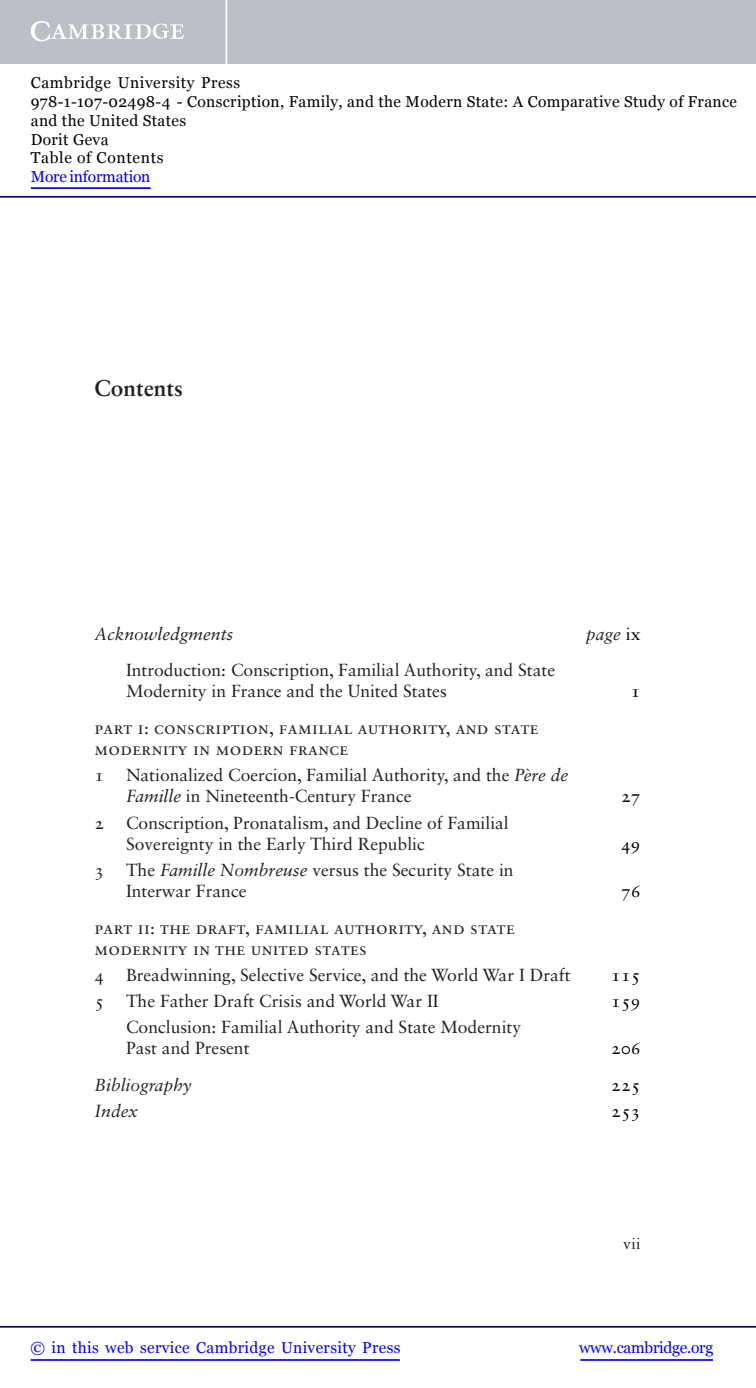
<style>
.page{position:relative;width:756px;height:1388px;background:#fff}
.page>*{position:absolute;margin:0;border:0;box-sizing:border-box;transform-origin:0 0}
.t1{font:700 22.75px "Sabon LT Std";color:#231f20}
.t2{font:17.5px/21px "Sabon LT Std";color:#231f20}
.t3{font:17.5px/21px "Sabon LT Std";letter-spacing:.02em;color:#231f20}
.t4{font:italic 17.5px "Sabon LT Std";color:#231f20}
.t5{font:17.5px "Sabon LT Std";color:#000}
.t6{font:15.75px/18.7px "Georgia";letter-spacing:.025em;color:#000}
.t7{font:15.75px "Georgia";letter-spacing:.025em;color:#0000f1}
.t8{font:15.75px "Georgia";letter-spacing:-.015em;color:#0000f1}
.t9{font:15.75px "Georgia";letter-spacing:-.01em;color:#0000f1}
.t10{font:15.75px "Sabon LT Std";color:#231f20}
.s1{font-style:normal;color:#000}
.s2{font-style:italic}
</style>
<div class="page">
<hr style="left:580px;top:1359px;width:133px;height:2px;background:#0000f1">
<hr style="left:0;top:1326px;width:756px;height:1px;background:#150666">
<hr style="left:31px;top:1359px;width:369px;height:2px;background:#0000f1">
<div style="left:0;top:0;width:756px;height:64px;background:#bac0c6"></div>
<svg style="left:31px;top:21px;width:153px;height:20px"></svg>
<hr style="left:226px;top:0;width:1px;height:64px;background:#fff">
<hr style="left:0;top:196px;width:756px;height:2px;background:#150666">
<hr style="left:31px;top:187px;width:120px;height:2px;background:#0000f1">
<p class="t6" style="left:31px;top:73px;width:708px">Cambridge University Press<br>978-1-107-02498-4 - Conscription, Family, and the Modern State: A Comparative Study of France and the United States<br>Dorit Geva<br>Table of Contents</p>
<p class="t9" style="left:31px;top:168px;width:121px">More information</p>
<p class="t1" style="left:94px;top:374px;width:90px">Contents</p>
<p class="t4" style="left:94px;top:623px;width:140px">Acknowledgments</p>
<p class="t4" style="left:586px;top:623px;width:56px">page <span class="s1">ix</span></p>
<p class="t2" style="left:126px;top:659px;width:431px">Introduction: Conscription, Familial Authority, and State<br>Modernity in France and the United States</p>
<p class="t5" style="left:631px;top:681px;width:11px">1</p>
<p class="t3" style="left:94px;top:717px;width:446px">Part I: Conscription, Familial Authority, and State<br>Modernity in Modern France</p>
<p class="t2" style="left:126px;top:764px;width:444px;text-indent:-32px">1 Nationalized Coercion, Familial Authority, and the <span class="s2">Père de<br>Famille</span> in Nineteenth-Century France</p>
<p class="t2" style="left:126px;top:812px;width:384px;text-indent:-32px">2 Conscription, Pronatalism, and Decline of Familial<br>Sovereignty in the Early Third Republic</p>
<p class="t2" style="left:126px;top:859px;width:389px;text-indent:-32px">3 The <span class="s2">Famille Nombreuse</span> versus the Security State in<br>Interwar France</p>
<p class="t5" style="left:621px;top:786px;width:21px">27</p>
<p class="t5" style="left:621px;top:833px;width:21px">49</p>
<p class="t5" style="left:621px;top:880px;width:21px">76</p>
<p class="t3" style="left:94px;top:917px;width:422px">Part II: The Draft, Familial Authority, and State<br>Modernity in the United States</p>
<p class="t2" style="left:94px;top:964px;width:478px">4 Breadwinning, Selective Service, and the World War I Draft</p>
<p class="t5" style="left:611px;top:964px;width:31px">115</p>
<p class="t2" style="left:94px;top:990px;width:346px">5 The Father Draft Crisis and World War II</p>
<p class="t5" style="left:611px;top:990px;width:31px">159</p>
<p class="t2" style="left:126px;top:1016px;width:397px">Conclusion: Familial Authority and State Modernity<br>Past and Present</p>
<p class="t5" style="left:611px;top:1038px;width:31px">206</p>
<p class="t4" style="left:94px;top:1075px;width:98px">Bibliography</p>
<p class="t5" style="left:611px;top:1074px;width:31px">225</p>
<p class="t4" style="left:94px;top:1101px;width:45px">Index</p>
<p class="t5" style="left:611px;top:1101px;width:31px">253</p>
<p class="t10" style="left:623px;top:1234px;width:19px">vii</p>
<p class="t7" style="left:31px;top:1338px;width:371px">© in this web service Cambridge University Press</p>
<p class="t8" style="left:579px;top:1338px;width:136px">www.cambridge.org</p>
</div>
